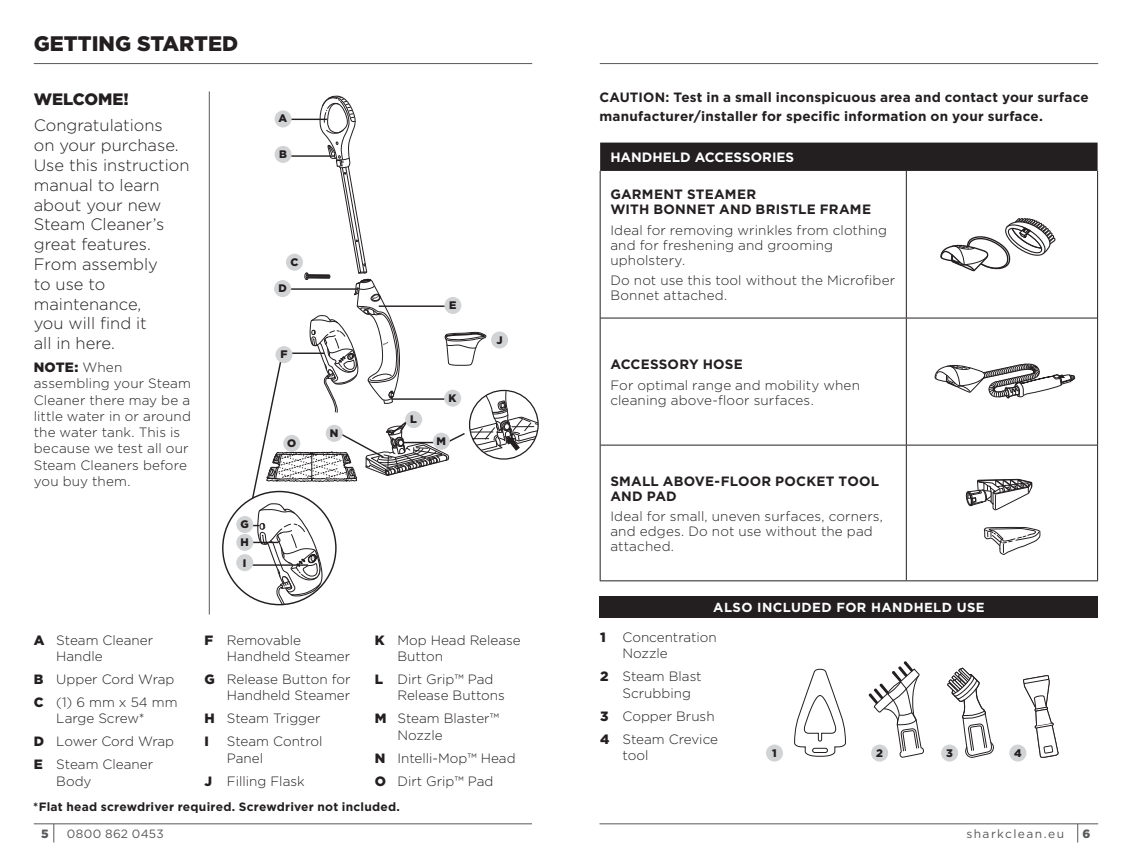
<style>
.page{position:relative;width:1132px;height:864px;background:#fff}
.page>*{position:absolute;margin:0;border:0;box-sizing:border-box;transform-origin:0 0}
.t1{font:900 21px "Gotham";color:#231f20}
.t2{font:300 16.5px/19.8px "Gotham";color:#231f20}
.t3{font:900 16.5px "Gotham";color:#231f20}
.t4{font:300 13.5px/16.2px "Gotham";color:#231f20}
.t5{font:700 13.5px/15px "Gotham";letter-spacing:.015em;color:#231f20}
.t6{font:700 13.5px "Gotham";color:#fff}
.t7{font:700 13.2px "Gotham";letter-spacing:.03em;color:#fff}
.t8{font:700 12px "Gotham";letter-spacing:.015em;color:#231f20}
.t9{font:12px "Gotham";letter-spacing:.1em;color:#58595b}
.t10{font:12px "Gotham";letter-spacing:.03em;color:#58595b}
.t11{font:900 12px "Gotham";color:#58595b}
.t12{font:900 10.95px/17.9px "Gotham";color:#231f20}
.s1{font-weight:900}
</style>
<div class="page">
<hr style="left:34px;top:823px;width:498px;height:1px;background:#58595b">
<svg style="left:53px;top:823px;width:1px;height:19px"></svg>
<hr style="left:599px;top:823px;width:498px;height:1px;background:#58595b">
<svg style="left:794px;top:668px;width:51px;height:88px"></svg>
<div style="left:812px;top:747px;width:15px;height:5px;border:1px solid #231f20;border-radius:2px"></div>
<svg style="left:868px;top:661px;width:55px;height:97px"></svg>
<svg style="left:1023px;top:675px;width:35px;height:83px"></svg>
<svg style="left:947px;top:668px;width:47px;height:90px"></svg>
<hr style="left:209px;top:91px;width:1px;height:523px;background:#58595b">
<svg style="left:246px;top:95px;width:292px;height:509px"></svg>
<div style="left:274px;top:110px;width:17px;height:17px;background:#d1d3d4;border-radius:50%"></div>
<div style="left:274px;top:146px;width:17px;height:17px;background:#d1d3d4;border-radius:50%"></div>
<div style="left:286px;top:253px;width:17px;height:17px;background:#d1d3d4;border-radius:50%"></div>
<div style="left:765px;top:744px;width:17px;height:17px;background:#d1d3d4;border-radius:50%"></div>
<div style="left:870px;top:744px;width:17px;height:17px;background:#d1d3d4;border-radius:50%"></div>
<div style="left:940px;top:744px;width:17px;height:17px;background:#d1d3d4;border-radius:50%"></div>
<div style="left:1009px;top:744px;width:17px;height:17px;background:#d1d3d4;border-radius:50%"></div>
<div style="left:274px;top:280px;width:17px;height:17px;background:#d1d3d4;border-radius:50%"></div>
<div style="left:444px;top:297px;width:17px;height:17px;background:#d1d3d4;border-radius:50%"></div>
<div style="left:491px;top:331px;width:17px;height:17px;background:#d1d3d4;border-radius:50%"></div>
<div style="left:275px;top:346px;width:17px;height:17px;background:#d1d3d4;border-radius:50%"></div>
<div style="left:325px;top:424px;width:17px;height:17px;background:#d1d3d4;border-radius:50%"></div>
<div style="left:236px;top:516px;width:17px;height:17px;background:#d1d3d4;border-radius:50%"></div>
<div style="left:236px;top:533px;width:17px;height:17px;background:#d1d3d4;border-radius:50%"></div>
<div style="left:236px;top:554px;width:17px;height:17px;background:#d1d3d4;border-radius:50%"></div>
<div style="left:432px;top:432px;width:17px;height:17px;background:#d1d3d4;border-radius:50%"></div>
<div style="left:405px;top:411px;width:17px;height:17px;background:#d1d3d4;border-radius:50%"></div>
<div style="left:444px;top:389px;width:17px;height:17px;background:#d1d3d4;border-radius:50%"></div>
<div style="left:283px;top:434px;width:17px;height:17px;background:#d1d3d4;border-radius:50%"></div>
<hr style="left:34px;top:63px;width:498px;height:1px;background:#58595b">
<hr style="left:599px;top:63px;width:498px;height:1px;background:#58595b">
<svg style="left:600px;top:142px;width:497px;height:29px;background:#272424"></svg>
<hr style="left:599px;top:171px;width:1px;height:147px;background:#231f20">
<hr style="left:905px;top:171px;width:1px;height:146px;background:#231f20">
<hr style="left:1096px;top:171px;width:1px;height:147px;background:#231f20">
<hr style="left:599px;top:318px;width:1px;height:127px;background:#231f20">
<hr style="left:600px;top:317px;width:306px;height:1px;background:#231f20">
<hr style="left:905px;top:318px;width:1px;height:126px;background:#231f20">
<hr style="left:906px;top:317px;width:190px;height:1px;background:#231f20">
<hr style="left:1096px;top:318px;width:1px;height:127px;background:#231f20">
<hr style="left:599px;top:445px;width:1px;height:135px;background:#231f20">
<hr style="left:600px;top:444px;width:306px;height:1px;background:#231f20">
<hr style="left:599px;top:580px;width:307px;height:1px;background:#231f20">
<hr style="left:905px;top:445px;width:1px;height:135px;background:#231f20">
<hr style="left:906px;top:444px;width:190px;height:1px;background:#231f20">
<hr style="left:1096px;top:445px;width:1px;height:135px;background:#231f20">
<hr style="left:906px;top:580px;width:191px;height:1px;background:#231f20">
<svg style="left:940px;top:218px;width:116px;height:54px"></svg>
<svg style="left:965px;top:478px;width:67px;height:32px"></svg>
<svg style="left:983px;top:526px;width:57px;height:28px"></svg>
<svg style="left:934px;top:363px;width:140px;height:35px"></svg>
<div style="left:599px;top:595px;width:498px;height:22px;background:#231f20"></div>
<h1 class="t1" style="left:34px;top:29px;width:206px">GETTING STARTED</h1>
<p class="t3" style="left:34px;top:87px;width:97px">WELCOME!</p>
<p class="t2" style="left:34px;top:115px;width:157px">Congratulations<br>on your purchase.<br>Use this instruction manual to learn about your new<br>Steam Cleaner’s great features.<br>From assembly<br>to use to maintenance,<br>you will find it<br>all in here.</p>
<p class="t4" style="left:34px;top:359px;width:159px"><span class="s1">NOTE:</span> When assembling your Steam<br>Cleaner there may be a little water in or around the water tank. This is because we test all our<br>Steam Cleaners before you buy them.</p>
<p class="t12" style="left:240px;top:515px;width:10px">G<br>H</p>
<p class="t12" style="left:243px;top:553px;width:5px">I</p>
<p class="t12" style="left:278px;top:109px;width:10px">A</p>
<p class="t12" style="left:279px;top:145px;width:9px">B</p>
<p class="t12" style="left:290px;top:253px;width:9px">C</p>
<p class="t12" style="left:278px;top:279px;width:10px">D</p>
<p class="t12" style="left:280px;top:345px;width:9px">F</p>
<p class="t12" style="left:287px;top:434px;width:11px">O</p>
<p class="t12" style="left:330px;top:424px;width:10px">N</p>
<p class="t12" style="left:449px;top:296px;width:9px">E</p>
<p class="t12" style="left:410px;top:410px;width:8px">L</p>
<p class="t12" style="left:448px;top:389px;width:9px">K</p>
<p class="t12" style="left:436px;top:432px;width:11px">M</p>
<p class="t12" style="left:496px;top:331px;width:8px">J</p>
<p class="t4" style="left:56px;top:631px;width:98px;text-indent:-23px"><span class="s1">A</span> Steam Cleaner<br>Handle</p>
<p class="t4" style="left:34px;top:667px;width:145px;line-height:23px"><span class="s1">B</span> Upper Cord Wrap<br><span class="s1">C</span> (1) 6 mm x 54 mm</p>
<p class="t4" style="left:34px;top:706px;width:142px;line-height:23px;text-indent:23px">Large Screw*<br><span class="s1">D</span> Lower Cord Wrap<br><span class="s1">E</span> Steam Cleaner</p>
<p class="t4" style="left:56px;top:772px;width:37px">Body</p>
<p class="t4" style="left:227px;top:631px;width:125px;text-indent:-23px"><span class="s1">F</span> Removable<br>Handheld Steamer</p>
<p class="t4" style="left:204px;top:670px;width:148px;text-align:right"><span class="s1">G</span> Release Button for<br>Handheld Steamer</p>
<p class="t4" style="left:204px;top:706px;width:118px;line-height:23px"><span class="s1">H</span> Steam Trigger<br><span class="s1">I</span></p>
<p class="t4" style="left:227px;top:732px;width:97px">Steam Control<br>Panel</p>
<p class="t4" style="left:204px;top:772px;width:102px"><span class="s1">J</span> Filling Flask</p>
<p class="t4" style="left:397px;top:631px;width:125px;text-indent:-23px"><span class="s1">K</span> Mop Head Release<br>Button</p>
<p class="t4" style="left:397px;top:670px;width:109px;text-indent:-23px"><span class="s1">L</span> Dirt Grip™ Pad<br>Release Buttons</p>
<p class="t4" style="left:397px;top:709px;width:103px;text-indent:-23px"><span class="s1">M</span> Steam Blaster™<br>Nozzle</p>
<p class="t4" style="left:375px;top:745px;width:142px;line-height:23px"><span class="s1">N</span> Intelli-Mop™ Head<br><span class="s1">O</span> Dirt Grip™ Pad</p>
<p class="t8" style="left:33px;top:798px;width:368px">*Flat head screwdriver required. Screwdriver not included.</p>
<p class="t5" style="left:599px;top:88px;width:490px;line-height:18.8px">CAUTION: Test in a small inconspicuous area and contact your surface manufacturer/installer for specific information on your surface.</p>
<p class="t6" style="left:610px;top:148px;width:185px">HANDHELD ACCESSORIES</p>
<p class="t5" style="left:610px;top:187px;width:262px">GARMENT STEAMER<br>WITH BONNET AND BRISTLE FRAME</p>
<p class="t4" style="left:610px;top:222px;width:278px;line-height:15px">Ideal for removing wrinkles from clothing and for freshening and grooming upholstery.</p>
<p class="t4" style="left:610px;top:272px;width:286px;line-height:15px">Do not use this tool without the Microfiber<br>Bonnet attached.</p>
<p class="t5" style="left:610px;top:357px;width:134px">ACCESSORY HOSE</p>
<p class="t4" style="left:610px;top:377px;width:251px;line-height:15px">For optimal range and mobility when cleaning above-floor surfaces.</p>
<p class="t5" style="left:610px;top:473px;width:270px">SMALL ABOVE-FLOOR POCKET TOOL<br>AND PAD</p>
<p class="t4" style="left:610px;top:508px;width:274px;line-height:15px">Ideal for small, uneven surfaces, corners, and edges. Do not use without the pad attached.</p>
<p class="t7" style="left:713px;top:598px;width:273px">ALSO INCLUDED FOR HANDHELD USE</p>
<p class="t4" style="left:622px;top:628px;width:96px;text-indent:-23px"><span class="s1">1</span> Concentration<br>Nozzle</p>
<p class="t4" style="left:622px;top:667px;width:81px;text-indent:-23px"><span class="s1">2</span> Steam Blast<br>Scrubbing</p>
<p class="t4" style="left:599px;top:703px;width:119px;line-height:23px"><span class="s1">3</span> Copper Brush<br><span class="s1">4</span> Steam Crevice</p>
<p class="t4" style="left:622px;top:746px;width:27px">tool</p>
<p class="t12" style="left:772px;top:743px;width:6px">1</p>
<p class="t12" style="left:875px;top:743px;width:8px">2</p>
<p class="t12" style="left:945px;top:743px;width:8px">3</p>
<p class="t12" style="left:1013px;top:743px;width:9px">4</p>
<p class="t11" style="left:41px;top:824px;width:9px">5</p>
<p class="t10" style="left:67px;top:825px;width:98px">0800 862 0453</p>
<p class="t9" style="left:966px;top:825px;width:99px">sharkclean.eu</p>
<p class="t11" style="left:1082px;top:824px;width:9px">6</p>
</div>
